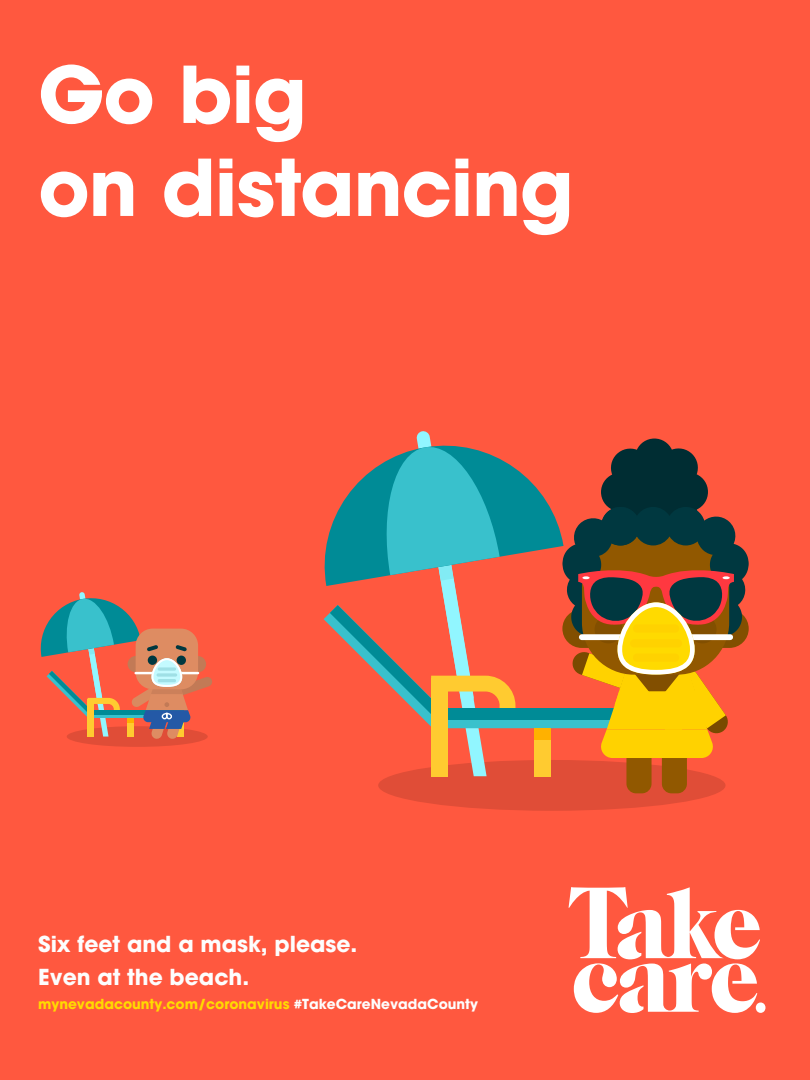
<style>
.page{position:relative;width:810px;height:1080px;background:#ff583f}
.page>*{position:absolute;margin:0;border:0;box-sizing:border-box;transform-origin:0 0}
.t1{font:700 77.5px/93px "ITC Avant Garde Pro";letter-spacing:-.015em;color:#fff}
.t2{font:700 21.88px/33.2px "ITC Avant Garde Pro";color:#fdfdfd}
.t3{font:700 13.75px "ITC Avant Garde Pro";color:#ffda00}
.s1{color:#fdfdfd}
</style>
<div class="page">
<div style="left:67px;top:726px;width:141px;height:21px;background:#e04d37;border-radius:50%"></div>
<div style="left:378px;top:760px;width:348px;height:51px;background:#e04d37;border-radius:50%"></div>
<svg style="left:324px;top:468px;width:239px;height:118px"></svg>
<svg style="left:324px;top:612px;width:239px;height:116px"></svg>
<div style="left:534px;top:728px;width:16px;height:49px;background:#ffcb30"></div>
<div style="left:534px;top:728px;width:16px;height:11px;background:#ffb100"></div>
<div style="left:447px;top:708px;width:235px;height:11px;background:#008b96"></div>
<svg style="left:330px;top:431px;width:185px;height:345px"></svg>
<div style="left:431px;top:679px;width:16px;height:98px;background:#ffcb30"></div>
<div style="left:626px;top:733px;width:26px;height:60px;background:#915800;border-radius:10px"></div>
<div style="left:662px;top:733px;width:25px;height:60px;background:#915800;border-radius:10px"></div>
<svg style="left:563px;top:439px;width:185px;height:319px"></svg>
<div style="left:630px;top:639px;width:52px;height:8px;background:#ffd200;border-radius:4px"></div>
<div style="left:633px;top:624px;width:46px;height:9px;background:#ffd200;border-radius:4px"></div>
<div style="left:633px;top:654px;width:46px;height:8px;background:#ffd200;border-radius:4px"></div>
<svg style="left:40px;top:592px;width:172px;height:147px"></svg>
<hr style="left:157px;top:673px;width:20px;height:4px;background:#a6e4ea;border-radius:2px">
<hr style="left:158px;top:667px;width:18px;height:4px;background:#a6e4ea;border-radius:2px">
<hr style="left:158px;top:679px;width:18px;height:3px;background:#9fe0e6;border-radius:2px">
<svg style="left:569px;top:887px;width:196px;height:126px"></svg>
<h1 class="t1" style="left:38px;top:47px;width:537px">Go big<br>on distancing</h1>
<h2 class="t2" style="left:38px;top:927px;width:321px">Six feet and a mask, please.<br>Even at the beach.</h2>
<p class="t3" style="left:38px;top:995px;width:441px">mynevadacounty.com/coronavirus <span class="s1">#TakeCareNevadaCounty</span></p>
</div>
